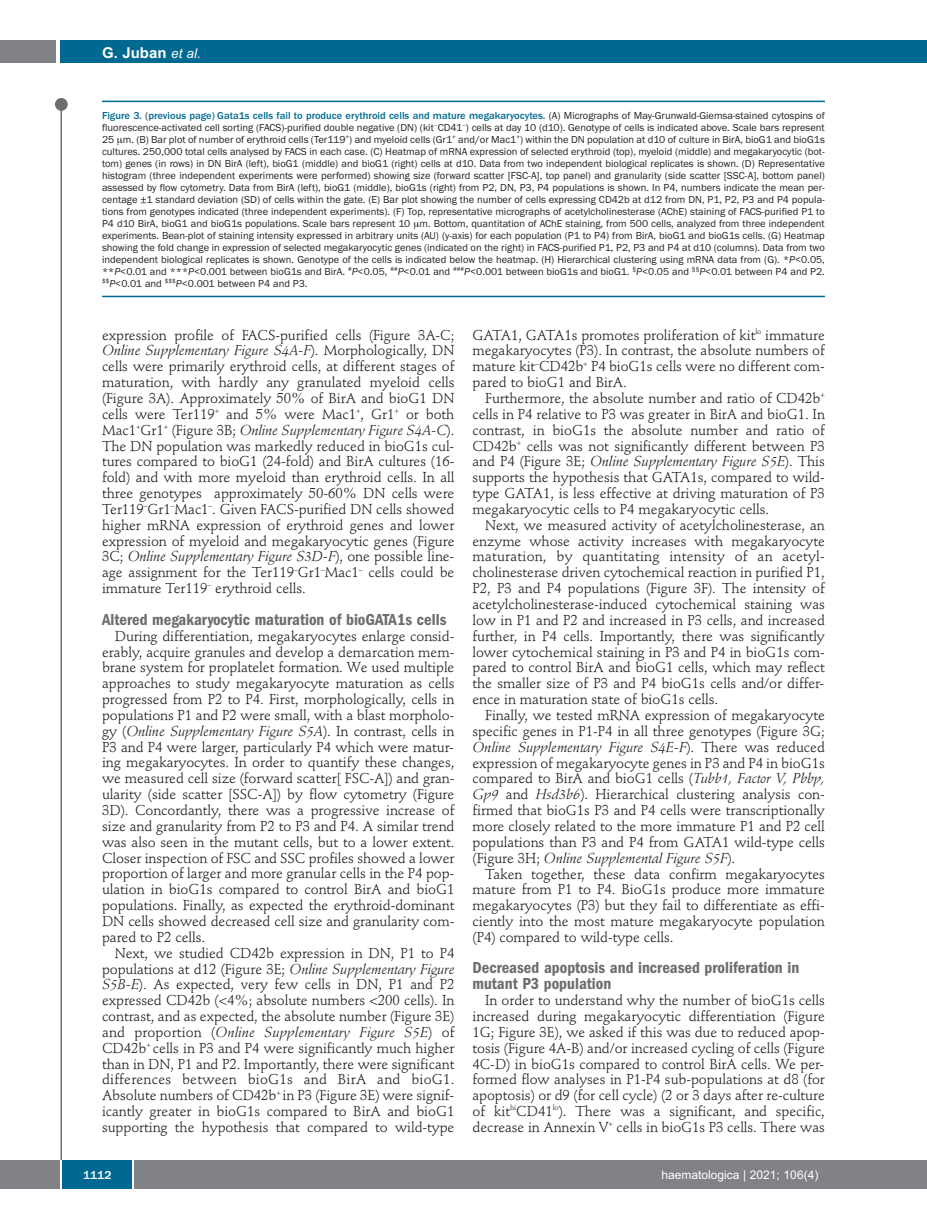
<style>
.page{position:relative;width:927px;height:1225px;background:#fff}
.page>*{position:absolute;margin:0;border:0;box-sizing:border-box;transform-origin:0 0}
.t1{font:600 condensed 16.5px/15.9px "Franklin Gothic";color:#6c6d70}
.t2{font:700 15px "Arial";color:#fff}
.t3{font:14.25px/15.9px "Stempel Schneidler";letter-spacing:-.005em;color:#231f20;text-align:justify}
.t4{font:12px "Arial";color:#fff}
.t5{font:500 12px "Franklin Gothic";color:#fff}
.t6{font:10.5px/12px "Franklin Gothic";color:#231f20;text-align:justify}
.s1{font-weight:400;font-style:italic;font-size:13.5px}
.s2{font-weight:500;color:#006991}
.s3{font-style:italic}
</style>
<div class="page">
<div style="left:911px;top:40px;width:16px;height:22px;background:#006991"></div>
<div style="left:910px;top:1160px;width:17px;height:28px;background:#808285"></div>
<div style="left:55px;top:98px;width:13px;height:13px;background:#6c6d70;border-radius:50%"></div>
<hr style="left:60px;top:101px;width:2px;height:1061px;background:#6c6d70">
<div style="left:60px;top:40px;width:852px;height:22px;background:#006991"></div>
<div style="left:0;top:40px;width:56px;height:22px;background:#808285"></div>
<div style="left:0;top:1160px;width:911px;height:28px;background:#808285"></div>
<div style="left:62px;top:1160px;width:71px;height:28px;background:#006991"></div>
<hr style="left:60px;top:1160px;width:2px;height:28px;background:#fff">
<svg style="left:133px;top:1160px;width:1px;height:28px"></svg>
<hr style="left:102px;top:101px;width:723px;height:1px;background:#006991">
<hr style="left:102px;top:296px;width:723px;height:1px;background:#006991">
<p class="t2" style="left:102px;top:44px;width:100px">G. Juban <span class="s1">et al.</span></p>
<p class="t6" style="left:102px;top:109px;width:724px"><span class="s2">Figure 3.</span> (<span class="s2">previous page) Gata1s cells fail to produce erythroid cells and mature megakaryocytes.</span> (A) Micrographs of May-Grunwald-Giemsa-stained cytospins of fluorescence-activated cell sorting (FACS)-purified double negative (DN) (kit<sup>–</sup>CD41<sup>–</sup>) cells at day 10 (d10). Genotype of cells is indicated above. Scale bars represent 25 m. (B) Bar plot of number of erythroid cells (Ter119<sup>+</sup>) and myeloid cells (Gr1<sup>+</sup> and/or Mac1<sup>+</sup>) within the DN population at d10 of culture in BirA, bioG1 and bioG1s cultures. 250,000 total cells analysed by FACS in each case. (C) Heatmap of mRNA expression of selected erythroid (top), myeloid (middle) and megakaryocytic (bot&shy;tom) genes (in rows) in DN BirA (left), bioG1 (middle) and bioG1 (right) cells at d10. Data from two independent biological replicates is shown. (D) Representative histogram (three independent experiments were performed) showing size (forward scatter [FSC-A], top panel) and granularity (side scatter [SSC-A], bottom panel) assessed by flow cytometry. Data from BirA (left), bioG1 (middle), bioG1s (right) from P2, DN, P3, P4 populations is shown. In P4, numbers indicate the mean per&shy;centage ±1 standard deviation (SD) of cells within the gate. (E) Bar plot showing the number of cells expressing CD42b at d12 from DN, P1, P2, P3 and P4 popula&shy;tions from genotypes indicated (three independent experiments). (F) Top, representative micrographs of acetylcholinesterase (AChE) staining of FACS-purified P1 to P4 d10 BirA, bioG1 and bioG1s populations. Scale bars represent 10 m. Bottom, quantitation of AChE staining, from 500 cells, analyzed from three independent experiments. Bean-plot of staining intensity expressed in arbitrary units (AU) (y-axis) for each population (P1 to P4) from BirA, bioG1 and bioG1s cells. (G) Heatmap showing the fold change in expression of selected megakaryocytic genes (indicated on the right) in FACS-purified P1, P2, P3 and P4 at d10 (columns). Data from two independent biological replicates is shown. Genotype of the cells is indicated below the heatmap. (H) Hierarchical clustering using mRNA data from (G). *<span class="s3">P</span>&lt;0.05, **<span class="s3">P</span>&lt;0.01 and ***<span class="s3">P</span>&lt;0.001 between bioG1s and BirA. <sup>#</sup><span class="s3">P</span>&lt;0.05, <sup>##</sup><span class="s3">P</span>&lt;0.01 and <sup>###</sup><span class="s3">P</span>&lt;0.001 between bioG1s and bioG1. <sup>§</sup><span class="s3">P</span>&lt;0.05 and <sup>§§</sup><span class="s3">P</span>&lt;0.01 between P4 and P2. <sup>$$</sup><span class="s3">P</span>&lt;0.01 and <sup>$$$</sup><span class="s3">P</span>&lt;0.001 between P4 and P3.</p>
<p class="t3" style="left:102px;top:328px;width:354px">expression profile of FACS-purified cells (Figure 3A-C; <span class="s3">Online Supplementary Figure S4A-F</span>). Morphologically, DN cells were primarily erythroid cells, at different stages of maturation, with hardly any granulated myeloid cells (Figure 3A). Approximately 50% of BirA and bioG1 DN cells were Ter119<sup>+</sup> and 5% were Mac1<sup>+</sup>, Gr1<sup>+</sup> or both Mac1<sup>+</sup>Gr1<sup>+</sup> (Figure 3B; <span class="s3">Online Supplementary Figure S4A-C</span>).<br>The DN population was markedly reduced in bioG1s cul&shy;tures compared to bioG1 (24-fold) and BirA cultures (16- fold) and with more myeloid than erythroid cells. In all three genotypes approximately 50-60% DN cells were Ter119<sup>–</sup>Gr1<sup>–</sup>Mac1<sup>–</sup>. Given FACS-purified DN cells showed higher mRNA expression of erythroid genes and lower expression of myeloid and megakaryocytic genes (Figure 3C; <span class="s3">Online Supplementary Figure S3D-F</span>), one possible line&shy;age assignment for the Ter119<sup>–</sup>Gr1<sup>–</sup>Mac1<sup>–</sup> cells could be immature Ter119<sup>–</sup> erythroid cells.</p>
<p class="t1" style="left:102px;top:613px;width:346px">Altered megakaryocytic maturation of bioGATA1s cells</p>
<p class="t3" style="left:102px;top:629px;width:354px;text-indent:13px">During differentiation, megakaryocytes enlarge consid&shy;erably, acquire granules and develop a demarcation mem&shy;brane system for proplatelet formation. We used multiple approaches to study megakaryocyte maturation as cells progressed from P2 to P4. First, morphologically, cells in populations P1 and P2 were small, with a blast morpholo&shy;gy (<span class="s3">Online Supplementary Figure S5A</span>). In contrast, cells in P3 and P4 were larger, particularly P4 which were matur&shy;ing megakaryocytes. In order to quantify these changes, we measured cell size (forward scatter[ FSC-A]) and gran&shy;ularity (side scatter [SSC-A]) by flow cytometry (Figure 3D). Concordantly, there was a progressive increase of size and granularity from P2 to P3 and P4. A similar trend was also seen in the mutant cells, but to a lower extent.<br>Closer inspection of FSC and SSC profiles showed a lower proportion of larger and more granular cells in the P4 pop&shy;ulation in bioG1s compared to control BirA and bioG1 populations. Finally, as expected the erythroid-dominant DN cells showed decreased cell size and granularity com&shy;pared to P2 cells.</p>
<p class="t3" style="left:102px;top:946px;width:354px;text-indent:13px">Next, we studied CD42b expression in DN, P1 to P4 populations at d12 (Figure 3E; <span class="s3">Online Supplementary Figure S5B-E</span>). As expected, very few cells in DN, P1 and P2 expressed CD42b (&lt;4%; absolute numbers &lt;200 cells). In contrast, and as expected, the absolute number (Figure 3E) and proportion (<span class="s3">Online Supplementary Figure S5E</span>) of CD42b<sup>+</sup> cells in P3 and P4 were significantly much higher than in DN, P1 and P2. Importantly, there were significant differences between bioG1s and BirA and bioG1.<br>Absolute numbers of CD42b<sup>+</sup> in P3 (Figure 3E) were signif&shy;icantly greater in bioG1s compared to BirA and bioG1 supporting the hypothesis that compared to wild-type</p>
<p class="t3" style="left:472px;top:328px;width:354px">GATA1, GATA1s promotes proliferation of kit<sup>lo</sup> immature megakaryocytes (P3). In contrast, the absolute numbers of mature kit<sup>–</sup>CD42b<sup>+</sup> P4 bioG1s cells were no different com&shy;pared to bioG1 and BirA.</p>
<p class="t3" style="left:472px;top:391px;width:354px;text-indent:13px">Furthermore, the absolute number and ratio of CD42b<sup>+ </sup>cells in P4 relative to P3 was greater in BirA and bioG1. In contrast, in bioG1s the absolute number and ratio of CD42b<sup>+</sup> cells was not significantly different between P3 and P4 (Figure 3E; <span class="s3">Online Supplementary Figure S5E</span>). This supports the hypothesis that GATA1s, compared to wild&shy;type GATA1, is less effective at driving maturation of P3 megakaryocytic cells to P4 megakaryocytic cells.</p>
<p class="t3" style="left:472px;top:518px;width:354px;text-indent:13px">Next, we measured activity of acetylcholinesterase, an enzyme whose activity increases with megakaryocyte maturation, by quantitating intensity of an acetyl&shy;cholinesterase driven cytochemical reaction in purified P1, P2, P3 and P4 populations (Figure 3F). The intensity of acetylcholinesterase-induced cytochemical staining was low in P1 and P2 and increased in P3 cells, and increased further, in P4 cells. Importantly, there was significantly lower cytochemical staining in P3 and P4 in bioG1s com&shy;pared to control BirA and bioG1 cells, which may reflect the smaller size of P3 and P4 bioG1s cells and/or differ&shy;ence in maturation state of bioG1s cells.</p>
<p class="t3" style="left:472px;top:708px;width:354px;text-indent:13px">Finally, we tested mRNA expression of megakaryocyte specific genes in P1-P4 in all three genotypes (Figure 3G; <span class="s3">Online Supplementary Figure S4E-F</span>). There was reduced expression of megakaryocyte genes in P3 and P4 in bioG1s compared to BirA and bioG1 cells (<span class="s3">Tubb1, Factor V, Pbbp, Gp9</span> and <span class="s3">Hsd3b6</span>). Hierarchical clustering analysis con&shy;firmed that bioG1s P3 and P4 cells were transcriptionally more closely related to the more immature P1 and P2 cell populations than P3 and P4 from GATA1 wild-type cells (Figure 3H; <span class="s3">Online Supplemental Figure S5F</span>).</p>
<p class="t3" style="left:472px;top:867px;width:354px;text-indent:13px">Taken together, these data confirm megakaryocytes mature from P1 to P4. BioG1s produce more immature megakaryocytes (P3) but they fail to differentiate as effi&shy;ciently into the most mature megakaryocyte population (P4) compared to wild-type cells.</p>
<p class="t1" style="left:472px;top:961px;width:328px">Decreased apoptosis and increased proliferation in mutant P3 population</p>
<p class="t3" style="left:472px;top:993px;width:354px;text-indent:13px">In order to understand why the number of bioG1s cells increased during megakaryocytic differentiation (Figure 1G; Figure 3E), we asked if this was due to reduced apop&shy;tosis (Figure 4A-B) and/or increased cycling of cells (Figure 4C-D) in bioG1s compared to control BirA cells. We per&shy;formed flow analyses in P1-P4 sub-populations at d8 (for apoptosis) or d9 (for cell cycle) (2 or 3 days after re-culture of kit<sup>hi</sup>CD41<sup>lo</sup>). There was a significant, and specific, decrease in Annexin V<sup>+</sup> cells in bioG1s P3 cells. There was</p>
<p class="t5" style="left:83px;top:1167px;width:30px">1112</p>
<p class="t4" style="left:661px;top:1167px;width:158px">haematologica | 2021; 106(4)</p>
</div>
